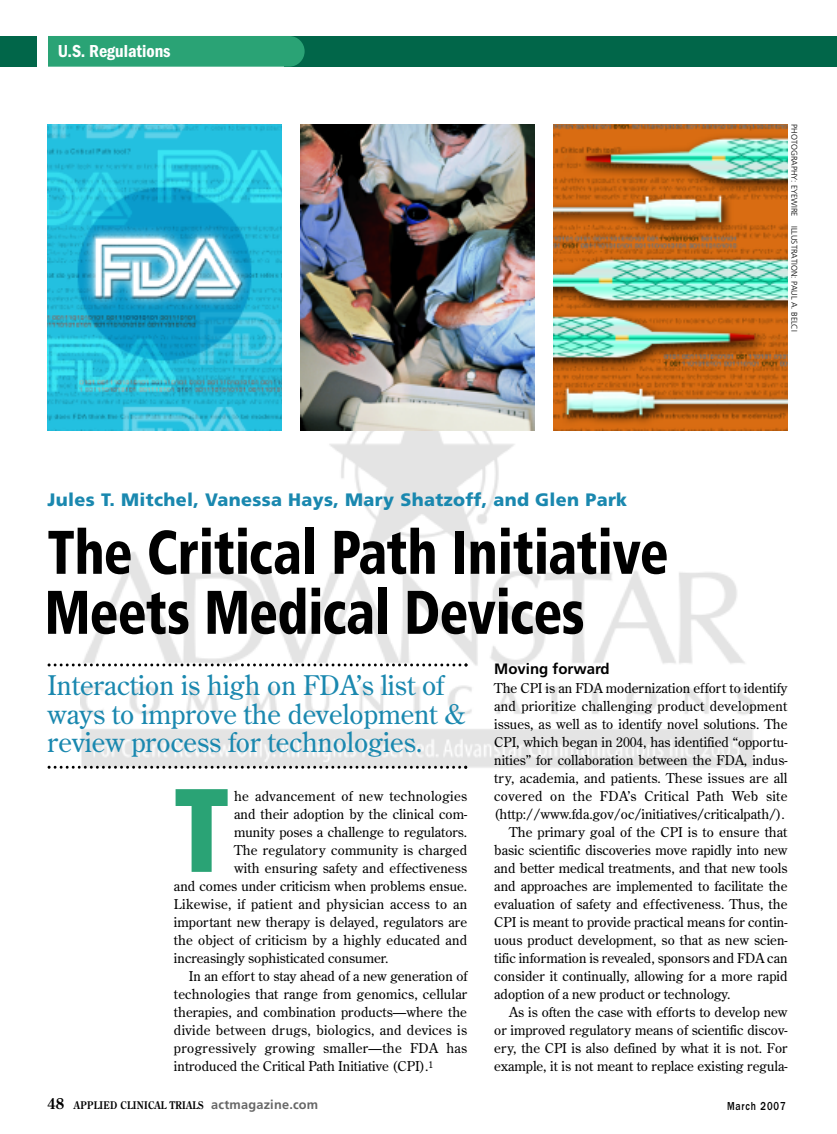
<style>
.page{position:relative;width:837px;height:1134px;background:#fff}
.page>*{position:absolute;margin:0;border:0;box-sizing:border-box;transform-origin:0 0}
.t1{font:900 condensed 118.5px "Frutiger";color:#2aa375;scale:.9 1}
.t2{font:900 condensed 61.5px/60px "Frutiger";letter-spacing:-.01em;color:#000;scale:.88 1}
.t3{font:27px/28.5px "Century Old Style";color:#1a88af}
.t4{font:900 18px "Frutiger";letter-spacing:.02em;color:#1a88af}
.t5{font:600 condensed 18px "Franklin Gothic";color:#fff}
.t6{font:700 15px "Frutiger";color:#000}
.t7{font:13.5px "Century Old Style";color:#000}
.t8{font:13.5px "Century Old Style";letter-spacing:.025em;color:#000}
.t9{font:13.5px "Century Old Style";letter-spacing:.02em;color:#000}
.t10{font:500 12px "Franklin Gothic";letter-spacing:.09em;color:#000;scale:.8 1}
.t11{font:700 10.5px "Century Old Style";letter-spacing:.025em;color:#000;scale:.85 1}
.t12{font:300 8.25px "Frutiger";color:#000}
.s1{font-size:15px}
.s2{font-family:"Frutiger";font-size:12.75px;color:#666}
</style>
<div class="page">
<img style="left:80px;top:364px;width:673px;height:404px">
<div style="left:284px;top:36px;width:553px;height:31px;background:#016649"></div>
<div style="left:33px;top:36px;width:272px;height:31px;background:#2aa375;border-radius:15px"></div>
<div style="left:0;top:36px;width:39px;height:31px;background:#016649"></div>
<div style="left:38px;top:31px;width:10px;height:47px;background:#fff"></div>
<svg style="left:48px;top:663px;width:420px;height:3px"></svg>
<svg style="left:48px;top:766px;width:419px;height:3px"></svg>
<img style="left:554px;top:124px;width:234px;height:306px">
<img style="left:300px;top:124px;width:234px;height:306px">
<img style="left:48px;top:124px;width:234px;height:306px">
<h3 class="t5" style="left:58px;top:45px;width:114px">U.S. Regulations</h3>
<h3 class="t4" style="left:48px;top:492px;width:581px">Jules T. Mitchel, Vanessa Hays, Mary Shatzoff, and Glen Park</h3>
<p class="t12" style="left:798px;top:124px;width:209px;rotate:90deg">PHOTOGRAPHY: EYEWIRE ILLUSTRATION: PAUL A. BELCI</p>
<h2 class="t2" style="left:44px;top:527px;width:711px">The Critical Path Initiative<br>Meets Medical Devices</h2>
<p class="t6" style="left:494px;top:663px;width:117px">Moving forward</p>
<p class="t7" style="left:494px;top:680px;width:295px">The CPI is an FDA modernization effort to identify</p>
<p class="t9" style="left:494px;top:698px;width:295px">and prioritize challenging product development</p>
<p class="t7" style="left:494px;top:716px;width:295px">issues, as well as to identify novel solutions. The</p>
<p class="t7" style="left:494px;top:734px;width:295px">CPI, which began in 2004, has identified “opportu-</p>
<p class="t7" style="left:494px;top:752px;width:295px">nities” for collaboration between the FDA, indus-</p>
<p class="t7" style="left:494px;top:770px;width:295px">try, academia, and patients. These issues are all</p>
<p class="t8" style="left:494px;top:788px;width:295px">covered on the FDA’s Critical Path Web site</p>
<p class="t7" style="left:494px;top:806px;width:292px">(http://www.fda.gov/oc/initiatives/criticalpath/).</p>
<p class="t7" style="left:509px;top:824px;width:280px">The primary goal of the CPI is to ensure that</p>
<p class="t7" style="left:494px;top:842px;width:295px">basic scientific discoveries move rapidly into new</p>
<p class="t7" style="left:494px;top:860px;width:295px">and better medical treatments, and that new tools</p>
<p class="t7" style="left:494px;top:878px;width:295px">and approaches are implemented to facilitate the</p>
<p class="t7" style="left:494px;top:896px;width:295px">evaluation of safety and effectiveness. Thus, the</p>
<p class="t7" style="left:494px;top:914px;width:295px">CPI is meant to provide practical means for contin-</p>
<p class="t7" style="left:494px;top:932px;width:295px">uous product development, so that as new scien-</p>
<p class="t7" style="left:494px;top:950px;width:295px">tific information is revealed, sponsors and FDA can</p>
<p class="t7" style="left:494px;top:968px;width:295px">consider it continually, allowing for a more rapid</p>
<p class="t7" style="left:494px;top:986px;width:238px">adoption of a new product or technology.</p>
<p class="t7" style="left:509px;top:1004px;width:280px">As is often the case with efforts to develop new</p>
<p class="t7" style="left:494px;top:1022px;width:295px">or improved regulatory means of scientific discov-</p>
<p class="t7" style="left:494px;top:1040px;width:295px">ery, the CPI is also defined by what it is not. For</p>
<p class="t7" style="left:494px;top:1058px;width:295px">example, it is not meant to replace existing regula-</p>
<h3 class="t3" style="left:48px;top:672px;width:420px">Interaction is high on FDA’s list of ways to improve the development &amp; review process for technologies.</h3>
<h1 class="t1" style="left:174px;top:783px;width:63px">T</h1>
<p class="t8" style="left:234px;top:788px;width:235px">he advancement of new technologies</p>
<p class="t7" style="left:234px;top:806px;width:235px">and their adoption by the clinical com-</p>
<p class="t7" style="left:234px;top:824px;width:235px">munity poses a challenge to regulators.</p>
<p class="t7" style="left:234px;top:842px;width:235px">The regulatory community is charged</p>
<p class="t7" style="left:234px;top:860px;width:234px">with ensuring safety and effectiveness</p>
<p class="t7" style="left:174px;top:878px;width:295px">and comes under criticism when problems ensue.</p>
<p class="t8" style="left:174px;top:896px;width:295px">Likewise, if patient and physician access to an</p>
<p class="t7" style="left:174px;top:914px;width:295px">important new therapy is delayed, regulators are</p>
<p class="t7" style="left:174px;top:932px;width:295px">the object of criticism by a highly educated and</p>
<p class="t7" style="left:174px;top:950px;width:216px">increasingly sophisticated consumer.</p>
<p class="t7" style="left:189px;top:968px;width:280px">In an effort to stay ahead of a new generation of</p>
<p class="t7" style="left:174px;top:986px;width:295px">technologies that range from genomics, cellular</p>
<p class="t7" style="left:174px;top:1004px;width:294px">therapies, and combination products—where the</p>
<p class="t9" style="left:174px;top:1022px;width:295px">divide between drugs, biologics, and devices is</p>
<p class="t8" style="left:174px;top:1040px;width:295px">progressively growing smaller—the FDA has</p>
<p class="t7" style="left:174px;top:1058px;width:261px">introduced the Critical Path Initiative (CPI).<sup>1</sup></p>
<p class="t11" style="left:48px;top:1099px;width:320px"><span class="s1">48</span> APPLIED CLINICAL TRIALS <span class="s2">actmagazine.com</span></p>
<p class="t10" style="left:727px;top:1102px;width:75px">March 2007</p>
</div>
